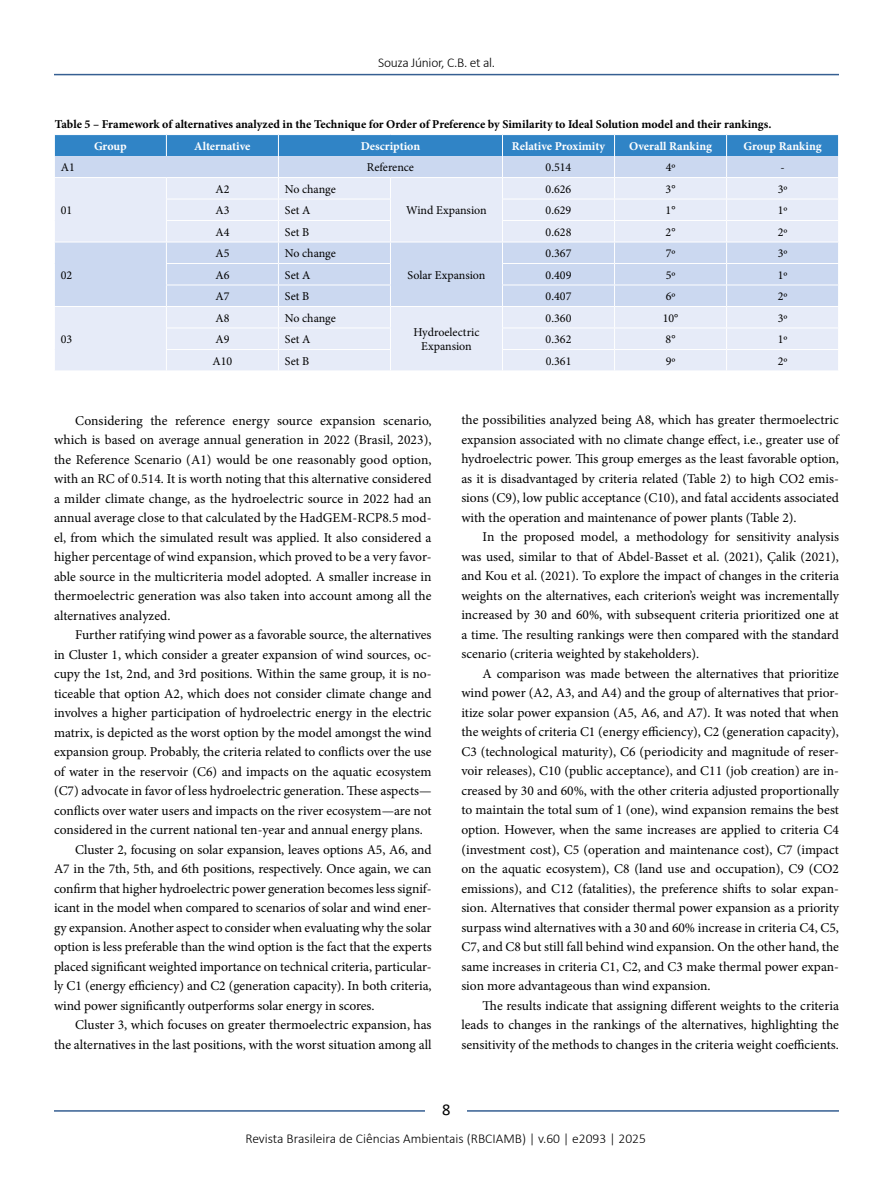
<style>
.page{position:relative;width:893px;height:1191px;background:#fff}
.page>*{position:absolute;margin:0;border:0;box-sizing:border-box;transform-origin:0 0}
.t1{font:16.5px "Calibri";color:#000}
.t2{font:13.5px/19.5px "Minion Pro";letter-spacing:-.005em;color:#000;text-align:justify}
.t3{font:300 13.5px "Calibri";color:#000}
.t4{font:300 13.5px "Calibri";letter-spacing:-.02em;color:#000}
.t5{font:12px/14.4px "Minion Pro";color:#000;text-align:center}
.t6{font:700 12px "Minion Pro";color:#000}
.t7{font:700 12px "Minion Pro";letter-spacing:-.005em;color:#fff}
</style>
<div class="page">
<hr style="left:54px;top:74px;width:785px;height:1px;background:#365f92">
<hr style="left:54px;top:1110px;width:785px;height:1px;background:#365f92">
<div style="left:426px;top:1096px;width:41px;height:26px;background:#fff"></div>
<svg style="left:54px;top:135px;width:785px;height:235px;background:#cddcf1"></svg>
<p class="t4" style="left:378px;top:54px;width:119px">Souza Júnior, C.B. et al.</p>
<p class="t6" style="left:55px;top:115px;width:718px">Table 5 – Framework of alternatives analyzed in the Technique for Order of Preference by Similarity to Ideal Solution model and their rankings.</p>
<p class="t7" style="left:94px;top:137px;width:34px">Group</p>
<p class="t7" style="left:194px;top:137px;width:58px">Alternative</p>
<p class="t7" style="left:361px;top:137px;width:61px">Description</p>
<p class="t7" style="left:512px;top:137px;width:95px">Relative Proximity</p>
<p class="t7" style="left:629px;top:137px;width:85px">Overall Ranking</p>
<p class="t7" style="left:743px;top:137px;width:80px">Group Ranking</p>
<p class="t5" style="left:61px;top:160px;width:16px">A1</p>
<p class="t5" style="left:367px;top:160px;width:49px">Reference</p>
<p class="t5" style="left:546px;top:160px;width:27px">0.514</p>
<p class="t5" style="left:666px;top:160px;width:11px">4º</p>
<p class="t5" style="left:780px;top:160px;width:6px">-</p>
<p class="t5" style="left:61px;top:203px;width:13px">01</p>
<p class="t5" style="left:215px;top:182px;width:16px">A2</p>
<p class="t5" style="left:285px;top:182px;width:53px">No change</p>
<p class="t5" style="left:546px;top:182px;width:27px">0.626</p>
<p class="t5" style="left:666px;top:182px;width:11px">3°</p>
<p class="t5" style="left:778px;top:182px;width:11px">3º</p>
<p class="t5" style="left:406px;top:203px;width:82px">Wind Expansion</p>
<p class="t5" style="left:215px;top:203px;width:16px">A3</p>
<p class="t5" style="left:285px;top:203px;width:27px">Set A</p>
<p class="t5" style="left:546px;top:203px;width:27px">0.629</p>
<p class="t5" style="left:666px;top:203px;width:11px">1°</p>
<p class="t5" style="left:778px;top:203px;width:11px">1º</p>
<p class="t5" style="left:215px;top:225px;width:16px">A4</p>
<p class="t5" style="left:285px;top:225px;width:26px">Set B</p>
<p class="t5" style="left:546px;top:225px;width:27px">0.628</p>
<p class="t5" style="left:666px;top:225px;width:11px">2°</p>
<p class="t5" style="left:778px;top:225px;width:11px">2º</p>
<p class="t5" style="left:61px;top:268px;width:13px">02</p>
<p class="t5" style="left:61px;top:332px;width:13px">03</p>
<p class="t5" style="left:215px;top:246px;width:16px">A5</p>
<p class="t5" style="left:285px;top:246px;width:53px">No change</p>
<p class="t5" style="left:546px;top:246px;width:27px">0.367</p>
<p class="t5" style="left:666px;top:246px;width:11px">7º</p>
<p class="t5" style="left:778px;top:246px;width:11px">3º</p>
<p class="t5" style="left:407px;top:268px;width:79px">Solar Expansion</p>
<p class="t5" style="left:215px;top:268px;width:16px">A6</p>
<p class="t5" style="left:285px;top:268px;width:27px">Set A</p>
<p class="t5" style="left:546px;top:268px;width:27px">0.409</p>
<p class="t5" style="left:666px;top:268px;width:11px">5º</p>
<p class="t5" style="left:778px;top:268px;width:11px">1º</p>
<p class="t5" style="left:215px;top:289px;width:16px">A7</p>
<p class="t5" style="left:285px;top:289px;width:26px">Set B</p>
<p class="t5" style="left:546px;top:289px;width:27px">0.407</p>
<p class="t5" style="left:666px;top:289px;width:11px">6º</p>
<p class="t5" style="left:778px;top:289px;width:11px">2º</p>
<p class="t5" style="left:215px;top:311px;width:16px">A8</p>
<p class="t5" style="left:285px;top:311px;width:53px">No change</p>
<p class="t5" style="left:546px;top:311px;width:27px">0.360</p>
<p class="t5" style="left:663px;top:311px;width:17px">10°</p>
<p class="t5" style="left:778px;top:311px;width:11px">3º</p>
<p class="t5" style="left:413px;top:325px;width:68px">Hydroelectric<br>Expansion</p>
<p class="t5" style="left:215px;top:332px;width:16px">A9</p>
<p class="t5" style="left:285px;top:332px;width:27px">Set A</p>
<p class="t5" style="left:546px;top:332px;width:27px">0.362</p>
<p class="t5" style="left:666px;top:332px;width:11px">8°</p>
<p class="t5" style="left:778px;top:332px;width:11px">1º</p>
<p class="t5" style="left:213px;top:353px;width:21px">A10</p>
<p class="t5" style="left:285px;top:353px;width:26px">Set B</p>
<p class="t5" style="left:546px;top:353px;width:27px">0.361</p>
<p class="t5" style="left:666px;top:353px;width:11px">9º</p>
<p class="t5" style="left:778px;top:353px;width:11px">2º</p>
<p class="t2" style="left:54px;top:411px;width:379px;text-indent:21px">Considering the reference energy source expansion scenario, which is based on average annual generation in 2022 (Brasil, 2023), the Reference Scenario (A1) would be one reasonably good option, with an RC of 0.514. It is worth noting that this alternative considered a milder climate change, as the hydroelectric source in 2022 had an annual average close to that calculated by the HadGEM-RCP8.5 mod&shy;el, from which the simulated result was applied. It also considered a higher percentage of wind expansion, which proved to be a very favor&shy;able source in the multicriteria model adopted. A smaller increase in thermoelectric generation was also taken into account among all the alternatives analyzed.</p>
<p class="t2" style="left:75px;top:625px;width:358px">Further ratifying wind power as a favorable source, the alternatives</p>
<p class="t2" style="left:54px;top:644px;width:379px">in Cluster 1, which consider a greater expansion of wind sources, oc-</p>
<p class="t2" style="left:54px;top:664px;width:379px">cupy the 1st, 2nd, and 3rd positions. Within the same group, it is no-</p>
<p class="t2" style="left:54px;top:683px;width:379px">ticeable that option A2, which does not consider climate change and</p>
<p class="t2" style="left:54px;top:703px;width:379px">involves a higher participation of hydroelectric energy in the electric</p>
<p class="t2" style="left:54px;top:722px;width:379px">matrix, is depicted as the worst option by the model amongst the wind</p>
<p class="t2" style="left:54px;top:742px;width:379px">expansion group. Probably, the criteria related to conflicts over the use</p>
<p class="t2" style="left:54px;top:761px;width:379px">of water in the reservoir (C6) and impacts on the aquatic ecosystem</p>
<p class="t2" style="left:54px;top:781px;width:379px">(C7) advocate in favor of less hydroelectric generation. These aspects—</p>
<p class="t2" style="left:54px;top:800px;width:379px">conflicts over water users and impacts on the river ecosystem—are not</p>
<p class="t2" style="left:54px;top:820px;width:370px">considered in the current national ten-year and annual energy plans.</p>
<p class="t2" style="left:75px;top:839px;width:358px">Cluster 2, focusing on solar expansion, leaves options A5, A6, and</p>
<p class="t2" style="left:54px;top:859px;width:379px">A7 in the 7th, 5th, and 6th positions, respectively. Once again, we can</p>
<p class="t2" style="left:54px;top:878px;width:379px">confirm that higher hydroelectric power generation becomes less signif-</p>
<p class="t2" style="left:54px;top:898px;width:379px">icant in the model when compared to scenarios of solar and wind ener-</p>
<p class="t2" style="left:54px;top:917px;width:379px">gy expansion. Another aspect to consider when evaluating why the solar</p>
<p class="t2" style="left:54px;top:937px;width:379px">option is less preferable than the wind option is the fact that the experts</p>
<p class="t2" style="left:54px;top:956px;width:379px">placed significant weighted importance on technical criteria, particular-</p>
<p class="t2" style="left:54px;top:976px;width:379px">ly C1 (energy efficiency) and C2 (generation capacity). In both criteria,</p>
<p class="t2" style="left:54px;top:995px;width:322px">wind power significantly outperforms solar energy in scores.</p>
<p class="t2" style="left:75px;top:1015px;width:358px">Cluster 3, which focuses on greater thermoelectric expansion, has</p>
<p class="t2" style="left:54px;top:1034px;width:379px">the alternatives in the last positions, with the worst situation among all</p>
<p class="t2" style="left:461px;top:410px;width:379px">the possibilities analyzed being A8, which has greater thermoelectric expansion associated with no climate change effect, i.e., greater use of hydroelectric power. This group emerges as the least favorable option, as it is disadvantaged by criteria related (Table 2) to high CO2 emis&shy;sions (C9), low public acceptance (C10), and fatal accidents associated with the operation and maintenance of power plants (Table 2).</p>
<p class="t2" style="left:461px;top:527px;width:379px;text-indent:21px">In the proposed model, a methodology for sensitivity analysis was used, similar to that of Abdel-Basset et al. (2021), Çalik (2021), and Kou et al. (2021). To explore the impact of changes in the criteria weights on the alternatives, each criterion’s weight was incrementally increased by 30 and 60%, with subsequent criteria prioritized one at a time. The resulting rankings were then compared with the standard scenario (criteria weighted by stakeholders).</p>
<p class="t2" style="left:461px;top:664px;width:379px;text-indent:21px">A comparison was made between the alternatives that prioritize wind power (A2, A3, and A4) and the group of alternatives that prior&shy;itize solar power expansion (A5, A6, and A7). It was noted that when the weights of criteria C1 (energy efficiency), C2 (generation capacity), C3 (technological maturity), C6 (periodicity and magnitude of reser&shy;voir releases), C10 (public acceptance), and C11 (job creation) are in&shy;creased by 30 and 60%, with the other criteria adjusted proportionally to maintain the total sum of 1 (one), wind expansion remains the best option. However, when the same increases are applied to criteria C4 (investment cost), C5 (operation and maintenance cost), C7 (impact on the aquatic ecosystem), C8 (land use and occupation), C9 (CO2 emissions), and C12 (fatalities), the preference shifts to solar expan&shy;sion. Alternatives that consider thermal power expansion as a priority surpass wind alternatives with a 30 and 60% increase in criteria C4, C5, C7, and C8 but still fall behind wind expansion. On the other hand, the same increases in criteria C1, C2, and C3 make thermal power expan&shy;sion more advantageous than wind expansion.</p>
<p class="t2" style="left:461px;top:995px;width:379px;text-indent:21px">The results indicate that assigning different weights to the criteria leads to changes in the rankings of the alternatives, highlighting the sensitivity of the methods to changes in the criteria weight coefficients.</p>
<p class="t1" style="left:442px;top:1098px;width:10px">8</p>
<p class="t3" style="left:245px;top:1129px;width:402px">Revista Brasileira de Ciências Ambientais (RBCIAMB) | v.60 | e2093 | 2025</p>
</div>
